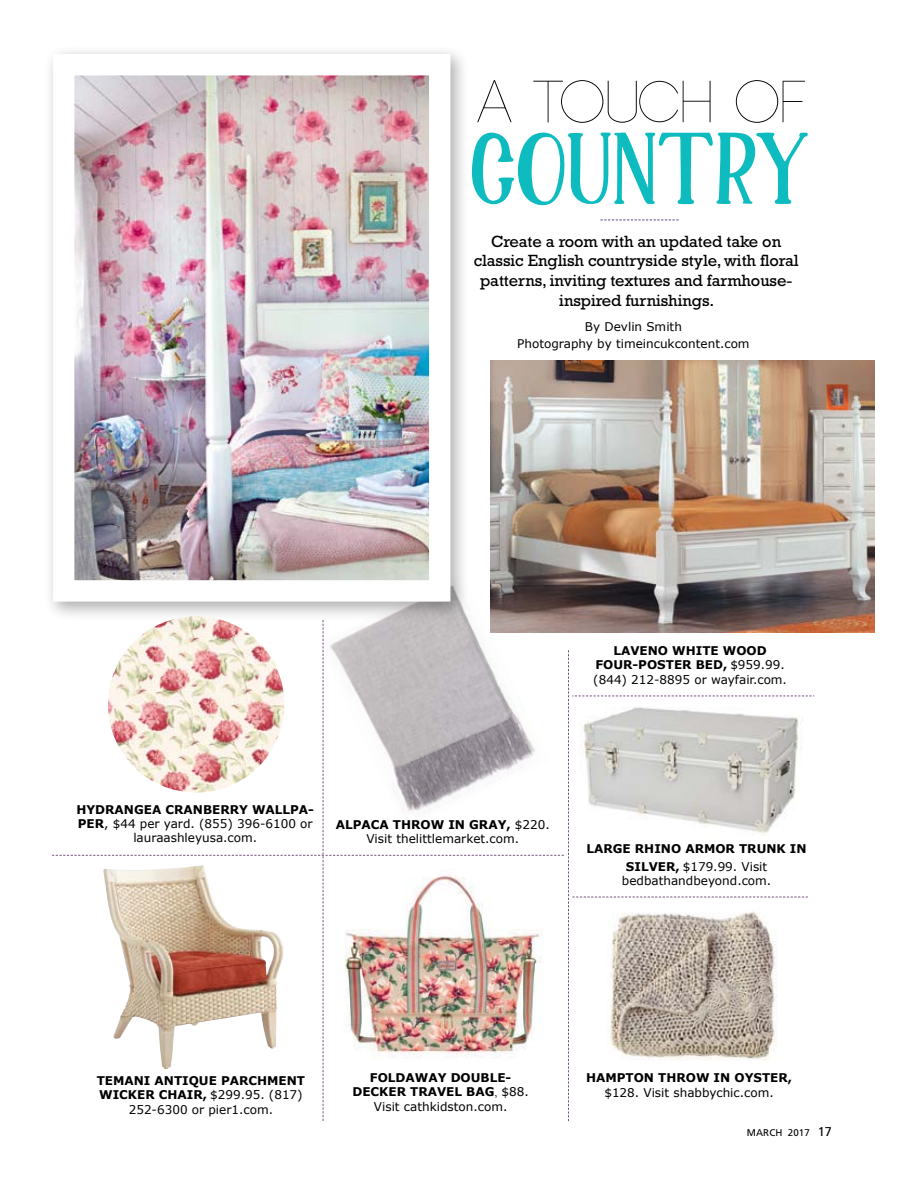
<style>
.page{position:relative;width:918px;height:1188px;background:#fff}
.page>*{position:absolute;margin:0;border:0;box-sizing:border-box;transform-origin:0 0}
.t1{font:89.55px "Asmara";letter-spacing:-.03em;color:#0ebcbf}
.t2{font:300 59.25px "Code";color:#000}
.t3{font:16.5px/19.8px "Rockwell Std";letter-spacing:-.005em;color:#000;text-align:center}
.t4{font:12px/14.4px "Verdana";color:#000;text-align:center}
.t5{font:700 12px/14.4px "Verdana";color:#000;text-align:center}
.t6{font:9.75px "Frutiger";letter-spacing:.005em;color:#000}
.s1{font-weight:700}
.s2{font-weight:400}
.s3{font-family:"Times New Roman";font-weight:400}
.s4{font-size:12.75px}
</style>
<div class="page">
<div style="left:44px;top:45px;width:426px;height:576px;background:#000;opacity:.33"></div>
<img style="left:75px;top:76px;width:353px;height:504px">
<svg style="left:601px;top:220px;width:78px;height:1px"></svg>
<img style="left:490px;top:361px;width:385px;height:272px">
<svg style="left:52px;top:620px;width:762px;height:501px"></svg>
<h2 class="t2" style="left:477px;top:73px;width:330px">A TOUCH OF</h2>
<h1 class="t1" style="left:472px;top:92px;width:344px">COUNTRY</h1>
<h3 class="t3" style="left:474px;top:231px;width:326px">Create a room with an updated take on classic English countryside style, with floral patterns, inviting textures and farmhouse&shy;inspired furnishings.</h3>
<p class="t4" style="left:517px;top:318px;width:234px;line-height:16.5px">By Devlin Smith<br>Photography by timeincukcontent.com</p>
<p class="t4" style="left:593px;top:643px;width:195px"><span class="s1">LAVENO WHITE WOOD<br>FOUR-POSTER BED,</span> $959.99. (844) 212-8895 or wayfair.com.</p>
<p class="t4" style="left:76px;top:802px;width:239px"><span class="s1">HYDRANGEA CRANBERRY WALLPA-<br>PER</span>, $44 per yard. (855) 396-6100 or lauraashleyusa.com.</p>
<p class="t4" style="left:336px;top:817px;width:216px"><span class="s1">ALPACA THROW IN GRAY,</span> $220.<br>Visit thelittlemarket.com.</p>
<p class="t5" style="left:587px;top:839px;width:222px;line-height:18px">LARGE RHINO ARMOR TRUNK IN<br>SILVER, <span class="s2">$179.99. Visit</span></p>
<p class="t4" style="left:622px;top:873px;width:151px">bedbathandbeyond.com.</p>
<p class="t5" style="left:97px;top:1073px;width:210px">TEMANI ANTIQUE PARCHMENT<br>WICKER CHAIR, <span class="s2">$299.95. (817)<br>252-6300 or pier1.com.</span></p>
<p class="t5" style="left:352px;top:1070px;width:178px">FOLDAWAY DOUBLE-<br>DECKER TRAVEL BAG<span class="s3">,</span> <span class="s2">$88.<br>Visit cathkidston.com.</span></p>
<p class="t5" style="left:586px;top:1070px;width:208px">HAMPTON THROW IN OYSTER,</p>
<p class="t4" style="left:604px;top:1085px;width:171px">$128. Visit shabbychic.com.</p>
<p class="t6" style="left:747px;top:1127px;width:87px">MARCH 2017 <span class="s4">17</span></p>
</div>
